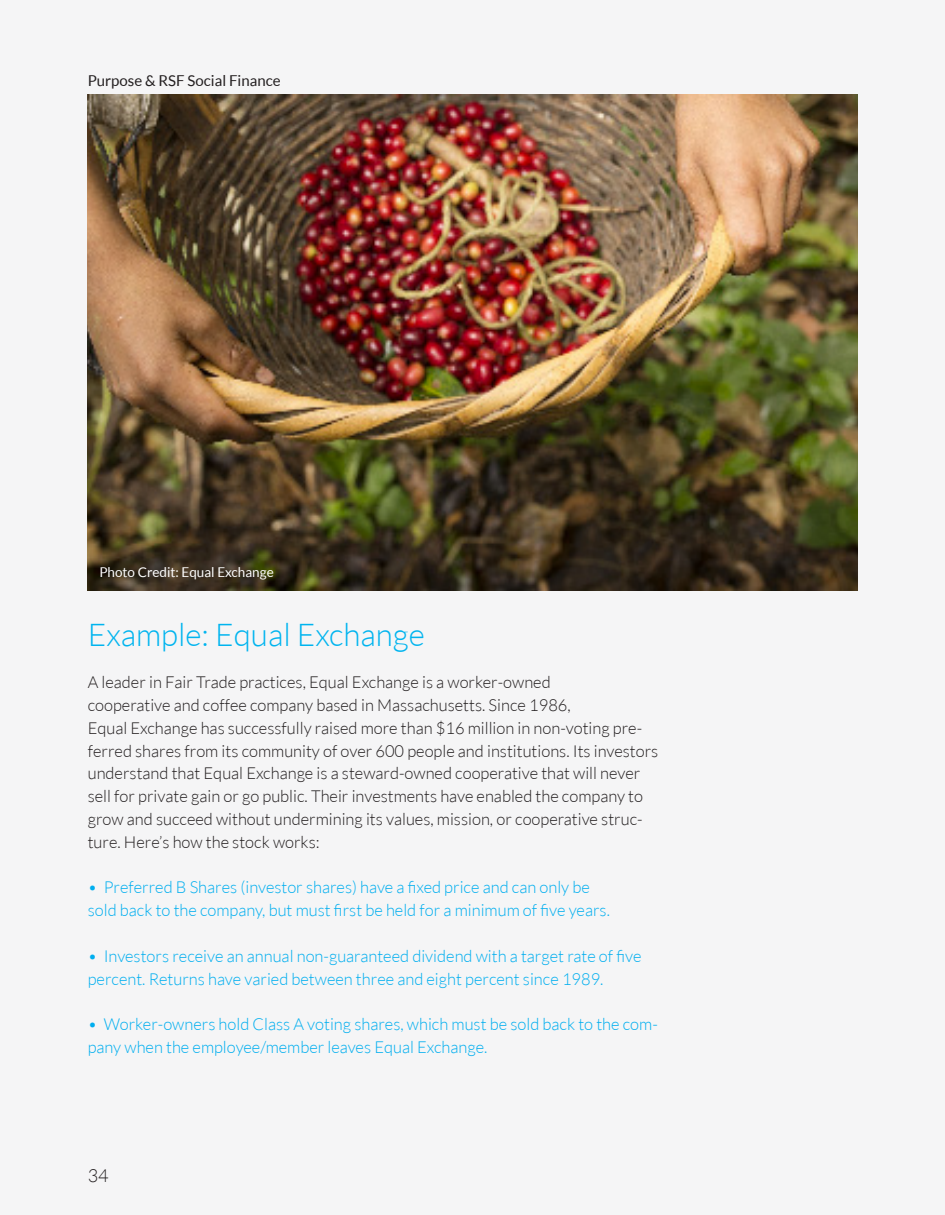
<style>
.page{position:relative;width:945px;height:1215px;background:#f5f5f6}
.page>*{position:absolute;margin:0;border:0;box-sizing:border-box;transform-origin:0 0}
.t1{font:300 31.5px "Lato";color:#00b4ef}
.t2{font:300 18px "Lato";color:#231f20}
.t3{font:300 16.5px/22.8px "Lato";color:#231f20}
.t4{font:300 16.5px/22.8px "Lato";color:#00aeef}
.t5{font:15px "Lato";color:#231f20}
.t6{font:13.5px "Lato";color:#fff}
</style>
<div class="page">
<img style="left:88px;top:94px;width:769px;height:496px">
<p class="t5" style="left:88px;top:72px;width:194px">Purpose &amp; RSF Social Finance</p>
<p class="t6" style="left:99px;top:565px;width:176px">Photo Credit: Equal Exchange</p>
<p class="t1" style="left:88px;top:618px;width:339px">Example: Equal Exchange</p>
<p class="t3" style="left:88px;top:671px;width:572px">A leader in Fair Trade practices, Equal Exchange is a worker-owned<br>cooperative and coffee company based in Massachusetts. Since 1986,<br>Equal Exchange has successfully raised more than $16 million in non-voting pre&shy;ferred shares from its community of over 600 people and institutions. Its investors understand that Equal Exchange is a steward-owned cooperative that will never sell for private gain or go public. Their investments have enabled the company to grow and succeed without undermining its values, mission, or cooperative struc&shy;ture. Here’s how the stock works:</p>
<p class="t4" style="left:88px;top:876px;width:524px">• Preferred B Shares (investor shares) have a fixed price and can only be sold back to the company, but must first be held for a minimum of five years.</p>
<p class="t4" style="left:88px;top:944px;width:555px">• Investors receive an annual non-guaranteed dividend with a target rate of five percent. Returns have varied between three and eight percent since 1989.</p>
<p class="t4" style="left:88px;top:1013px;width:572px">• Worker-owners hold Class A voting shares, which must be sold back to the com&shy;pany when the employee/member leaves Equal Exchange.</p>
<p class="t2" style="left:88px;top:1165px;width:22px">34</p>
</div>
